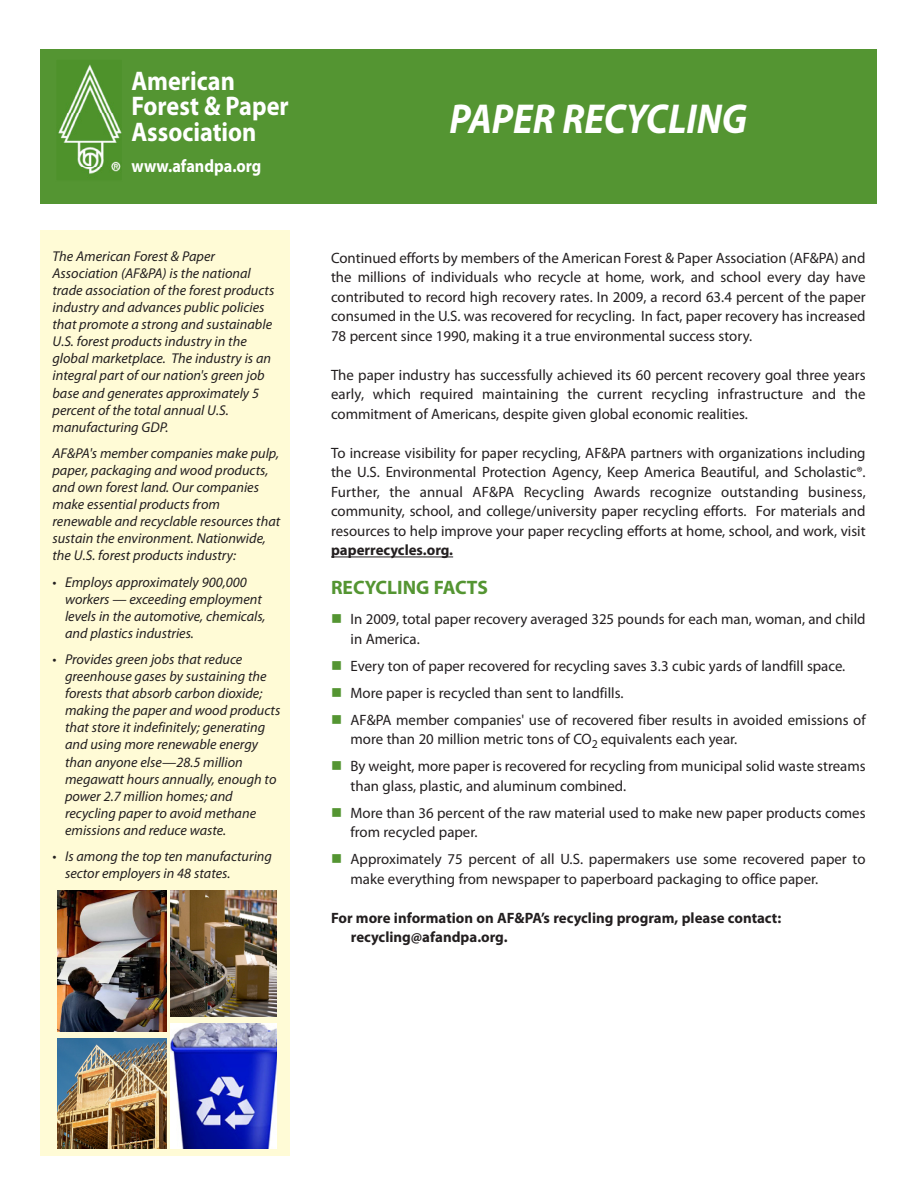
<style>
.page{position:relative;width:918px;height:1188px;background:#fff}
.page>*{position:absolute;margin:0;border:0;box-sizing:border-box;transform-origin:0 0}
.t1{font:italic 700 42px "Myriad Pro";color:#fff;scale:.9 1}
.t2{font:700 27px/25.5px "Myriad Pro";color:#fff;scale:.9 1}
.t3{font:700 19.5px "Myriad Pro";color:#549532}
.t4{font:700 18px "Myriad Pro";color:#fff;scale:.9 1}
.t5{font:15px/19.5px "Myriad Pro";color:#231f20}
.t6{font:700 15px "Myriad Pro";color:#231f20}
.t7{font:italic 14.25px/17.1px "Myriad Pro";color:#231f20}
.s1{font-weight:700}
.s2{color:#549532}
</style>
<div class="page">
<div style="left:40px;top:231px;width:250px;height:925px;background:#fffbd6"></div>
<div style="left:40px;top:49px;width:838px;height:154px;background:#549532"></div>
<hr style="left:331px;top:557px;width:122px;height:1px;background:#231f20">
<img style="left:58px;top:64px;width:62px;height:114px">
<img style="left:58px;top:890px;width:108px;height:141px">
<img style="left:170px;top:890px;width:107px;height:127px">
<img style="left:58px;top:1039px;width:108px;height:110px">
<img style="left:170px;top:1024px;width:107px;height:125px">
<p class="t2" style="left:131px;top:67px;width:117px">American</p>
<p class="t2" style="left:131px;top:93px;width:176px">Forest &amp; Paper<br>Association</p>
<p class="t4" style="left:131px;top:155px;width:146px">www.afandpa.org</p>
<p class="t7" style="left:52px;top:247px;width:223px">The American Forest &amp; Paper Association (AF&amp;PA) is the national trade association of the forest products industry and advances public policies that promote a strong and sustainable U.S. forest products industry in the global marketplace. The industry is an integral part of our nation's green job base and generates approximately 5 percent of the total annual U.S. manufacturing GDP.</p>
<p class="t7" style="left:52px;top:444px;width:229px">AF&amp;PA's member companies make pulp, paper, packaging and wood products, and own forest land. Our companies make essential products from renewable and recyclable resources that sustain the environment. Nationwide, the U.S. forest products industry:</p>
<p class="t7" style="left:65px;top:573px;width:202px;text-indent:-13px">• Employs approximately 900,000 workers — exceeding employment levels in the automotive, chemicals, and plastics industries.</p>
<p class="t7" style="left:65px;top:650px;width:217px;text-indent:-13px">• Provides green jobs that reduce greenhouse gases by sustaining the forests that absorb carbon dioxide; making the paper and wood products that store it indefinitely; generating and using more renewable energy than anyone else—28.5 million megawatt hours annually, enough to power 2.7 million homes; and recycling paper to avoid methane emissions and reduce waste.</p>
<p class="t7" style="left:65px;top:848px;width:208px;text-indent:-13px">• Is among the top ten manufacturing sector employers in 48 states.</p>
<p class="t1" style="left:450px;top:92px;width:332px">PAPER RECYCLING</p>
<p class="t5" style="left:331px;top:248px;width:536px;text-align:justify">Continued efforts by members of the American Forest &amp; Paper Association (AF&amp;PA) and the millions of individuals who recycle at home, work, and school every day have contributed to record high recovery rates. In 2009, a record 63.4 percent of the paper consumed in the U.S. was recovered for recycling. In fact, paper recovery has increased 78 percent since 1990, making it a true environmental success story.</p>
<p class="t5" style="left:331px;top:365px;width:536px;text-align:justify">The paper industry has successfully achieved its 60 percent recovery goal three years early, which required maintaining the current recycling infrastructure and the commitment of Americans, despite given global economic realities.</p>
<p class="t5" style="left:331px;top:443px;width:536px;text-align:justify">To increase visibility for paper recycling, AF&amp;PA partners with organizations including the U.S. Environmental Protection Agency, Keep America Beautiful, and Scholastic®.<br>Further, the annual AF&amp;PA Recycling Awards recognize outstanding business, community, school, and college/university paper recycling efforts. For materials and resources to help improve your paper recycling efforts at home, school, and work, visit <span class="s1">paperrecycles.org.</span></p>
<p class="t3" style="left:331px;top:575px;width:158px">RECYCLING FACTS</p>
<p class="t5" style="left:351px;top:609px;width:517px;text-indent:-20px"><span class="s2">■</span> In 2009, total paper recovery averaged 325 pounds for each man, woman, and child in America.</p>
<p class="t5" style="left:331px;top:656px;width:516px"><span class="s2">■</span> Every ton of paper recovered for recycling saves 3.3 cubic yards of landfill space.</p>
<p class="t5" style="left:331px;top:683px;width:294px"><span class="s2">■</span> More paper is recycled than sent to landfills.</p>
<p class="t5" style="left:351px;top:710px;width:517px;text-indent:-20px"><span class="s2">■</span> AF&amp;PA member companies' use of recovered fiber results in avoided emissions of more than 20 million metric tons of CO<sub>2</sub> equivalents each year.</p>
<p class="t5" style="left:351px;top:756px;width:517px;text-indent:-20px"><span class="s2">■</span> By weight, more paper is recovered for recycling from municipal solid waste streams than glass, plastic, and aluminum combined.</p>
<p class="t5" style="left:351px;top:803px;width:517px;text-indent:-20px"><span class="s2">■</span> More than 36 percent of the raw material used to make new paper products comes from recycled paper.</p>
<p class="t5" style="left:351px;top:849px;width:517px;text-indent:-20px"><span class="s2">■</span> Approximately 75 percent of all U.S. papermakers use some recovered paper to make everything from newspaper to paperboard packaging to office paper.</p>
<p class="t6" style="left:331px;top:908px;width:452px">For more information on AF&amp;PA’s recycling program, please contact:</p>
<p class="t6" style="left:351px;top:928px;width:158px">recycling@afandpa.org.</p>
</div>
